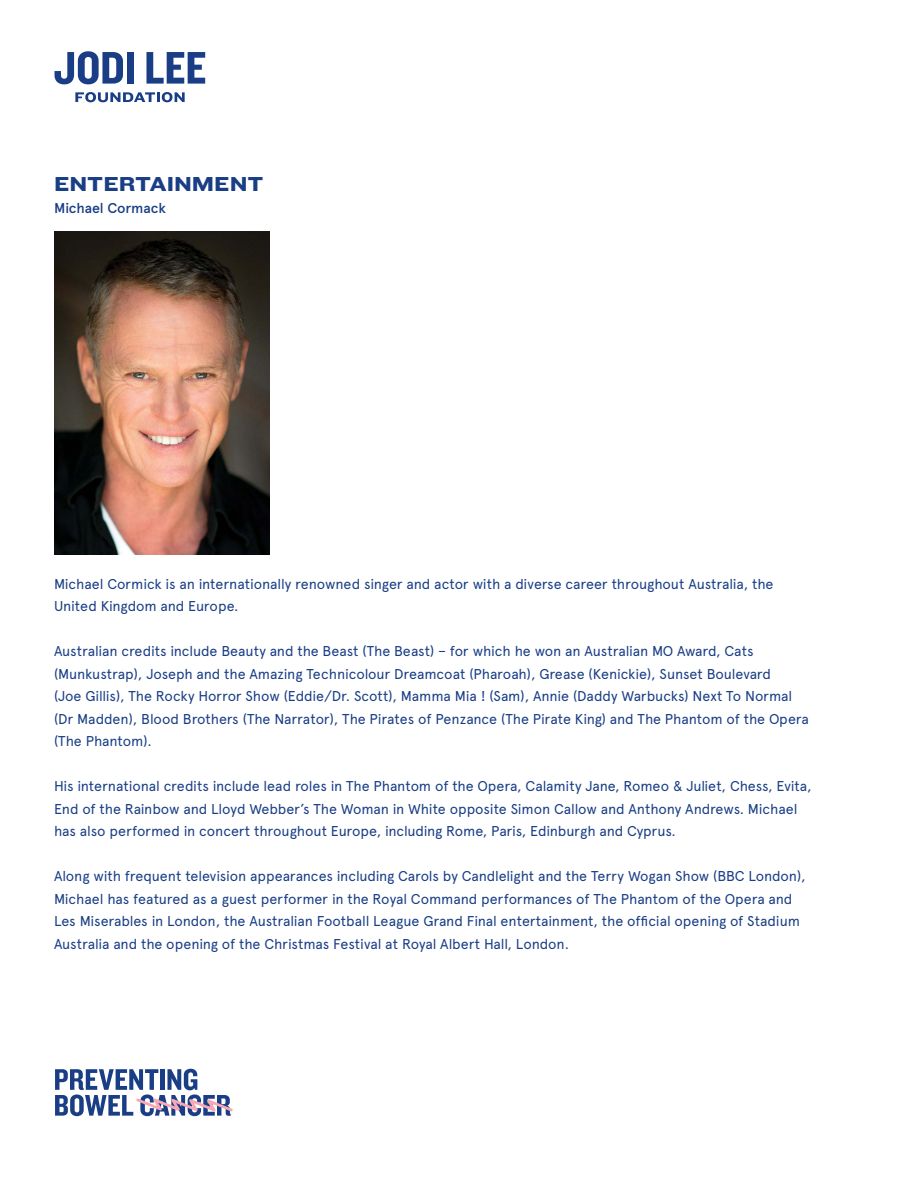
<style>
.page{position:relative;width:918px;height:1188px;background:#fff}
.page>*{position:absolute;margin:0;border:0;box-sizing:border-box;transform-origin:0 0}
.t1{font:21px "Knockout HTF53 Heviweight";color:#193e85}
.t2{font:14.25px/22.5px "Apercu";letter-spacing:-.01em;color:#193e85}
.t3{font:500 14.25px "Apercu";letter-spacing:-.01em;color:#193e85}
</style>
<div class="page">
<svg style="left:55px;top:51px;width:68px;height:33px"></svg>
<div style="left:127px;top:52px;width:7px;height:32px;background:#193e85"></div>
<svg style="left:146px;top:52px;width:59px;height:32px"></svg>
<svg style="left:75px;top:92px;width:110px;height:10px"></svg>
<img style="left:54px;top:231px;width:216px;height:324px">
<svg style="left:55px;top:1069px;width:178px;height:47px"></svg>
<h1 class="t1" style="left:54px;top:172px;width:211px">ENTERTAINMENT</h1>
<p class="t3" style="left:54px;top:199px;width:113px">Michael Cormack</p>
<p class="t2" style="left:54px;top:573px;width:721px">Michael Cormick is an internationally renowned singer and actor with a diverse career throughout Australia, the<br>United Kingdom and Europe.</p>
<p class="t2" style="left:54px;top:640px;width:756px">Australian credits include Beauty and the Beast (The Beast) – for which he won an Australian MO Award, Cats (Munkustrap), Joseph and the Amazing Technicolour Dreamcoat (Pharoah), Grease (Kenickie), Sunset Boulevard<br>(Joe Gillis), The Rocky Horror Show (Eddie/Dr. Scott), Mamma Mia ! (Sam), Annie (Daddy Warbucks) Next To Normal (Dr Madden), Blood Brothers (The Narrator), The Pirates of Penzance (The Pirate King) and The Phantom of the Opera (The Phantom).</p>
<p class="t2" style="left:54px;top:775px;width:759px">His international credits include lead roles in The Phantom of the Opera, Calamity Jane, Romeo &amp; Juliet, Chess, Evita,<br>End of the Rainbow and Lloyd Webber’s The Woman in White opposite Simon Callow and Anthony Andrews. Michael has also performed in concert throughout Europe, including Rome, Paris, Edinburgh and Cyprus.</p>
<p class="t2" style="left:54px;top:865px;width:753px">Along with frequent television appearances including Carols by Candlelight and the Terry Wogan Show (BBC London), Michael has featured as a guest performer in the Royal Command performances of The Phantom of the Opera and Les Miserables in London, the Australian Football League Grand Final entertainment, the official opening of Stadium Australia and the opening of the Christmas Festival at Royal Albert Hall, London.</p>
</div>
